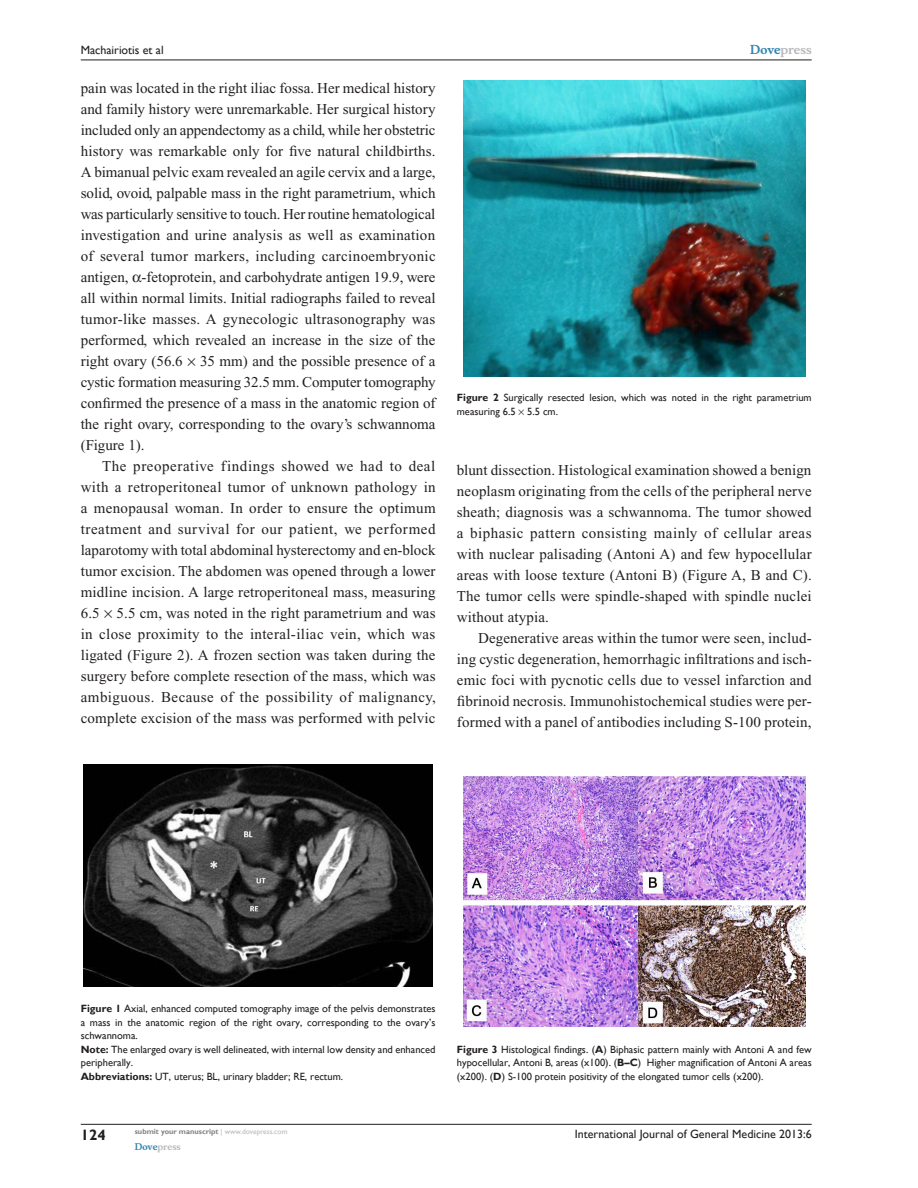
<style>
.page{position:relative;width:918px;height:1188px;background:#fff}
.page>*{position:absolute;margin:0;border:0;box-sizing:border-box;transform-origin:0 0}
.Tx{font:15px/21px "Times New Roman";letter-spacing:.01em;color:#231f20;text-align:justify}
.TxF{font:15px/21px "Times New Roman";color:#231f20;text-align:justify}
.RunFolio-V{font:700 15px "Gill Sans";color:#231f20}
.RunF-V{font:12px "Gill Sans";color:#231f20}
.RunH-V{font:12px "Gill Sans";color:#231f20}
.RunH-Brand-V{font:700 12px "Musee";color:#b8b9bc}
.FC{font:10.5px/13.5px "Gill Sans";color:#231f20;text-align:justify}
.RunF-Brand-V{font:700 9px "Musee";color:#b8b9bc}
.RunF-SubmityourMS-V{font:700 7.5px "Gill Sans";color:#808285}
.s1{color:#3485ae}
.s2{font-weight:700}
.s3{font-weight:400;color:#b8b9bc}
</style>
<div class="page">
<img style="left:84px;top:764px;width:349px;height:223px">
<img style="left:463px;top:81px;width:342px;height:295px">
<img style="left:463px;top:776px;width:342px;height:251px">
<hr style="left:81px;top:1124px;width:731px;height:1px;background:#231f20">
<hr style="left:81px;top:60px;width:731px;height:1px;background:#231f20">
<p class="RunH-V" style="left:81px;top:43px;width:84px">Machairiotis et al</p>
<p class="RunH-Brand-V" style="left:750px;top:43px;width:63px"><span class="s1">Dove</span>press</p>
<p class="TxF" style="left:81px;top:77px;width:357px">pain was located in the right iliac fossa. Her medical history and family history were unremarkable. Her surgical history included only an appendectomy as a child, while her obstetric history was remarkable only for five natural childbirths.<br>A bimanual pelvic exam revealed an agile cervix and a large, solid, ovoid, palpable mass in the right parametrium, which was particularly sensitive to touch. Her routine hematological investigation and urine analysis as well as examination of several tumor markers, including carcinoembryonic antigen, -fetoprotein, and carbohydrate antigen 19.9, were all within normal limits. Initial radiographs failed to reveal tumor-like masses. A gynecologic ultrasonography was performed, which revealed an increase in the size of the right ovary (56.6 35 mm) and the possible presence of a cystic formation measuring 32.5 mm. Computer tomography confirmed the presence of a mass in the anatomic region of the right ovary, corresponding to the ovary’s schwannoma (Figure 1).</p>
<p class="Tx" style="left:81px;top:455px;width:357px;text-indent:21px">The preoperative findings showed we had to deal with a retroperitoneal tumor of unknown pathology in a menopausal woman. In order to ensure the optimum treatment and survival for our patient, we performed laparotomy with total abdominal hysterectomy and en-block tumor excision. The abdomen was opened through a lower midline incision. A large retroperitoneal mass, measuring 6.5 5.5 cm, was noted in the right parametrium and was in close proximity to the interal-iliac vein, which was ligated (Figure 2). A frozen section was taken during the surgery before complete resection of the mass, which was ambiguous. Because of the possibility of malignancy, complete excision of the mass was performed with pelvic</p>
<p class="Tx" style="left:457px;top:459px;width:356px">blunt dissection. Histological examination showed a benign neoplasm originating from the cells of the peripheral nerve sheath; diagnosis was a schwannoma. The tumor showed a biphasic pattern consisting mainly of cellular areas with nuclear palisading (Antoni A) and few hypocellular areas with loose texture (Antoni B) (Figure A, B and C).<br>The tumor cells were spindle-shaped with spindle nuclei without atypia.</p>
<p class="FC" style="left:457px;top:391px;width:356px"><span class="s2">Figure 2</span> Surgically resected lesion, which was noted in the right parametrium measuring 6.5 5.5 cm.</p>
<p class="Tx" style="left:457px;top:627px;width:356px;text-indent:21px">Degenerative areas within the tumor were seen, includ&shy;ing cystic degeneration, hemorrhagic infiltrations and isch&shy;emic foci with pycnotic cells due to vessel infarction and fibrinoid necrosis. Immunohistochemical studies were per&shy;formed with a panel of antibodies including S-100 protein,</p>
<p class="FC" style="left:81px;top:1002px;width:356px"><span class="s2">Figure 1</span> Axial, enhanced computed tomography image of the pelvis demonstrates a mass in the anatomic region of the right ovary, corresponding to the ovary’s schwannoma.</p>
<p class="FC" style="left:81px;top:1042px;width:356px"><span class="s2">Note:</span> The enlarged ovary is well delineated, with internal low density and enhanced peripherally.</p>
<p class="FC" style="left:81px;top:1069px;width:264px"><span class="s2">Abbreviations:</span> UT, uterus; BL, urinary bladder; RE, rectum.</p>
<p class="RunFolio-V" style="left:81px;top:1126px;width:26px">124</p>
<p class="RunF-SubmityourMS-V" style="left:135px;top:1127px;width:154px">submit your manuscript <span class="s3">| www.dovepress.com</span></p>
<p class="RunF-Brand-V" style="left:135px;top:1141px;width:48px"><span class="s1">Dove</span>press</p>
<p class="FC" style="left:457px;top:1042px;width:356px"><span class="s2">Figure 3</span> Histological findings. (<span class="s2">A</span>) Biphasic pattern mainly with Antoni A and few hypocellular, Antoni B, areas (x100). (<span class="s2">B–C</span>) Higher magnification of Antoni A areas (x200). (<span class="s2">D</span>) S-100 protein positivity of the elongated tumor cells (x200).</p>
<p class="RunF-V" style="left:575px;top:1127px;width:238px">International Journal of General Medicine 2013:6</p>
</div>
